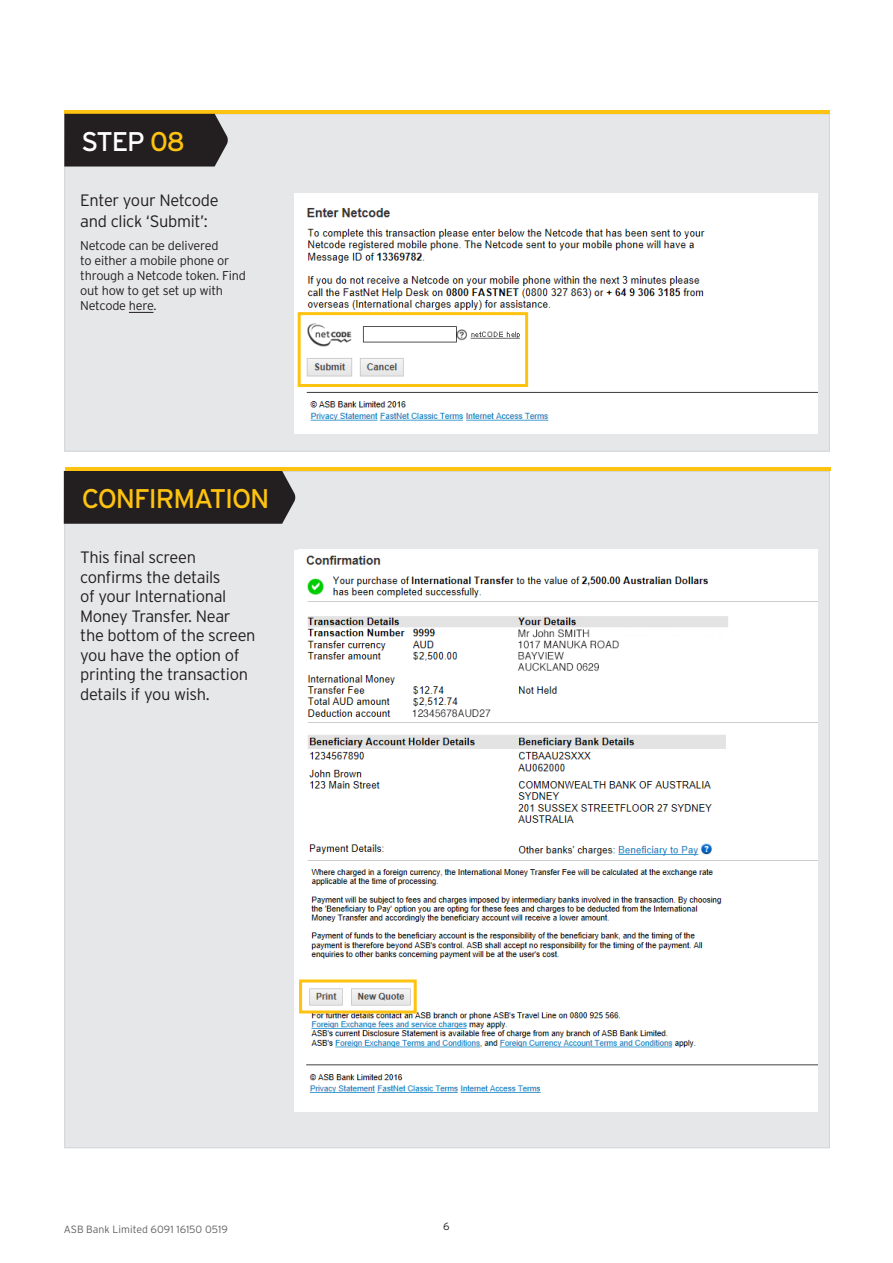
<style>
.page{position:relative;width:893px;height:1263px;background:#fff}
.page>*{position:absolute;margin:0;border:0;box-sizing:border-box;transform-origin:0 0}
.t1{font:27px "Interstate";letter-spacing:-.04em;color:#fec210}
.t2{font:27px "Interstate";letter-spacing:-.04em;color:#fff}
.t3{font:300 16.5px/19.5px "Interstate";letter-spacing:-.02em;color:#231f20}
.t4{font:300 12.75px/15px "Interstate";letter-spacing:-.02em;color:#231f20}
.t5{font:300 10.5px "Interstate";color:#636366}
.t6{font:300 10.5px "Interstate";color:#231f20}
.s1{color:#fec210}
</style>
<div class="page">
<div style="left:64px;top:471px;width:766px;height:677px;background:#e6e7e9;border:1px solid #d1d2d4"></div>
<img style="left:299px;top:550px;width:518px;height:561px">
<div style="left:64px;top:114px;width:766px;height:338px;background:#e6e7e9;border:1px solid #d1d2d4"></div>
<svg style="left:129px;top:312px;width:24px;height:1px"></svg>
<div style="left:294px;top:193px;width:523px;height:240px;background:#fff"></div>
<img style="left:297px;top:208px;width:520px;height:213px">
<div style="left:298px;top:312px;width:230px;height:75px;border:3px solid #fec210"></div>
<div style="left:299px;top:979px;width:118px;height:34px;border:3px solid #fec210"></div>
<hr style="left:64px;top:111px;width:766px;height:3px;background:#fec210">
<div style="left:64px;top:114px;width:164px;height:53px;background:#231f20"></div>
<hr style="left:65px;top:468px;width:765px;height:3px;background:#fec210">
<div style="left:64px;top:471px;width:232px;height:53px;background:#231f20"></div>
<h1 class="t2" style="left:81px;top:126px;width:105px">STEP <span class="s1">08</span></h1>
<p class="t3" style="left:80px;top:189px;width:140px;line-height:21px">Enter your Netcode and click ‘Submit’:</p>
<p class="t4" style="left:80px;top:238px;width:167px">Netcode can be delivered<br>to either a mobile phone or through a Netcode token. Find out how to get set up with<br>Netcode here.</p>
<h1 class="t1" style="left:82px;top:484px;width:189px">CONFIRMATION</h1>
<p class="t3" style="left:80px;top:547px;width:177px">This final screen confirms the details<br>of your International<br>Money Transfer. Near the bottom of the screen you have the option of printing the transaction details if you wish.</p>
<p class="t5" style="left:64px;top:1223px;width:166px">ASB Bank Limited 6091 16150 0519</p>
<p class="t6" style="left:443px;top:1220px;width:8px">6</p>
</div>
